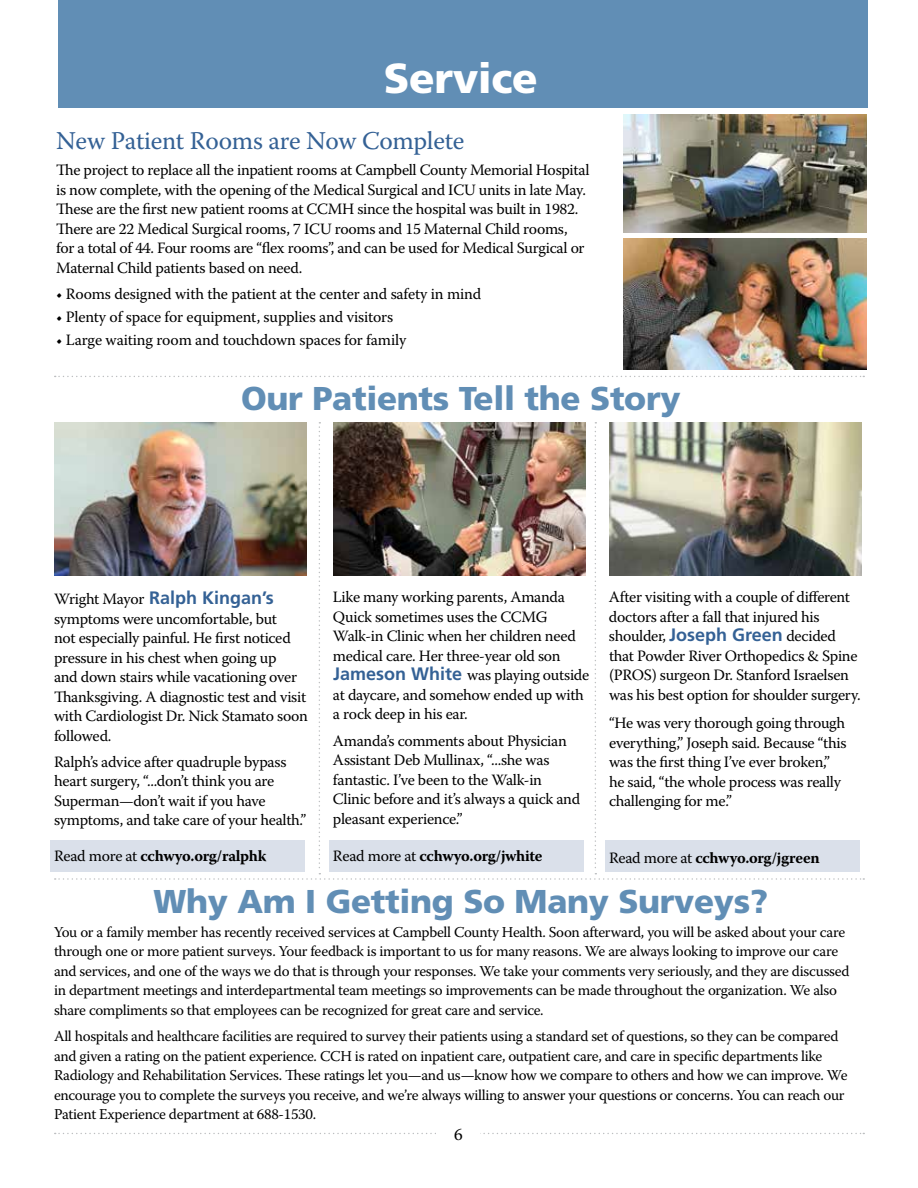
<style>
.page{position:relative;width:918px;height:1188px;background:#fff}
.page>*{position:absolute;margin:0;border:0;box-sizing:border-box;transform-origin:0 0}
.t1{font:900 42px "Frutiger";letter-spacing:-.01em;color:#fff}
.t2{font:900 33px "Frutiger";letter-spacing:-.01em;color:#618eb5}
.t3{font:25.5px "Warnock Pro";letter-spacing:-.01em;color:#346195}
.t4{font:700 18px "Frutiger";color:#346195}
.t5{font:17.1px "Warnock Pro";color:#000}
.t6{font:15.75px/19.5px "Warnock Pro";letter-spacing:-.02em;color:#000}
.t7{font:700 15.75px "Warnock Pro";letter-spacing:-.02em;color:#000}
.t8{font:15px/19.5px "Warnock Pro";letter-spacing:-.02em;color:#000}
.s1{font-family:"Warnock Pro";font-weight:400;font-size:15.75px;color:#000}
.s2{font-weight:400}
.s3{font-family:"Frutiger";font-weight:700;font-size:18px;color:#346195}
</style>
<div class="page">
<svg style="left:55px;top:1133px;width:809px;height:1px"></svg>
<svg style="left:55px;top:376px;width:809px;height:1px"></svg>
<div style="left:437px;top:1128px;width:43px;height:34px;background:#fff"></div>
<div style="left:58px;top:0;width:810px;height:108px;background:#618eb5"></div>
<img style="left:623px;top:115px;width:244px;height:117px">
<img style="left:623px;top:238px;width:244px;height:131px">
<img style="left:55px;top:422px;width:809px;height:458px">
<h1 class="t1" style="left:384px;top:53px;width:155px">Service</h1>
<h3 class="t3" style="left:56px;top:125px;width:410px">New Patient Rooms are Now Complete</h3>
<p class="t6" style="left:56px;top:160px;width:535px">The project to replace all the inpatient rooms at Campbell County Memorial Hospital is now complete, with the opening of the Medical Surgical and ICU units in late May.<br>These are the first new patient rooms at CCMH since the hospital was built in 1982.<br>There are 22 Medical Surgical rooms, 7 ICU rooms and 15 Maternal Child rooms, for a total of 44. Four rooms are “flex rooms”, and can be used for Medical Surgical or Maternal Child patients based on need.</p>
<p class="t6" style="left:56px;top:284px;width:427px">• Rooms designed with the patient at the center and safety in mind</p>
<p class="t6" style="left:56px;top:307px;width:339px">• Plenty of space for equipment, supplies and visitors</p>
<p class="t6" style="left:56px;top:330px;width:352px">• Large waiting room and touchdown spaces for family</p>
<h2 class="t2" style="left:241px;top:378px;width:441px">Our Patients Tell the Story</h2>
<p class="t4" style="left:54px;top:587px;width:221px"><span class="s1">Wright Mayor</span> Ralph Kingan’s</p>
<p class="t6" style="left:54px;top:609px;width:255px">symptoms were uncomfortable, but<br>not especially painful. He first noticed pressure in his chest when going up<br>and down stairs while vacationing over Thanksgiving. A diagnostic test and visit with Cardiologist Dr. Nick Stamato soon followed.</p>
<p class="t6" style="left:54px;top:752px;width:254px">Ralph’s advice after quadruple bypass heart surgery, “...don’t think you are Superman—don’t wait if you have symptoms, and take care of your health.”</p>
<p class="t7" style="left:54px;top:846px;width:214px"><span class="s2">Read more at</span> cchwyo.org/ralphk</p>
<p class="t6" style="left:333px;top:587px;width:258px">Like many working parents, Amanda<br>Quick sometimes uses the CCMG<br>Walk-in Clinic when her children need medical care. Her three-year old son<br><span class="s3">Jameson White</span> was playing outside at daycare, and somehow ended up with a rock deep in his ear.</p>
<p class="t6" style="left:333px;top:730px;width:249px">Amanda’s comments about Physician Assistant Deb Mullinax, “...she was fantastic. I’ve been to the Walk-in Clinic before and it’s always a quick and pleasant experience.”</p>
<p class="t7" style="left:333px;top:847px;width:211px"><span class="s2">Read more at</span> cchwyo.org/jwhite</p>
<p class="t6" style="left:609px;top:587px;width:253px">After visiting with a couple of different doctors after a fall that injured his shoulder, <span class="s3">Joseph Green</span> decided that Powder River Orthopedics &amp; Spine (PROS) surgeon Dr. Stanford Israelsen was his best option for shoulder surgery.</p>
<p class="t6" style="left:609px;top:713px;width:239px">“He was very thorough going through everything,” Joseph said. Because “this was the first thing I’ve ever broken,” he said, “the whole process was really challenging for me.”</p>
<p class="t7" style="left:609px;top:848px;width:212px"><span class="s2">Read more at</span> cchwyo.org/jgreen</p>
<h2 class="t2" style="left:153px;top:882px;width:616px">Why Am I Getting So Many Surveys?</h2>
<p class="t8" style="left:54px;top:922px;width:797px">You or a family member has recently received services at Campbell County Health. Soon afterward, you will be asked about your care through one or more patient surveys. Your feedback is important to us for many reasons. We are always looking to improve our care and services, and one of the ways we do that is through your responses. We take your comments very seriously, and they are discussed in department meetings and interdepartmental team meetings so improvements can be made throughout the organization. We also share compliments so that employees can be recognized for great care and service.</p>
<p class="t8" style="left:54px;top:1026px;width:795px">All hospitals and healthcare facilities are required to survey their patients using a standard set of questions, so they can be compared and given a rating on the patient experience. CCH is rated on inpatient care, outpatient care, and care in specific departments like Radiology and Rehabilitation Services. These ratings let you—and us—know how we compare to others and how we can improve. We encourage you to complete the surveys you receive, and we’re always willing to answer your questions or concerns. You can reach our Patient Experience department at 688-1530.</p>
<p class="t5" style="left:454px;top:1124px;width:10px">6</p>
</div>
